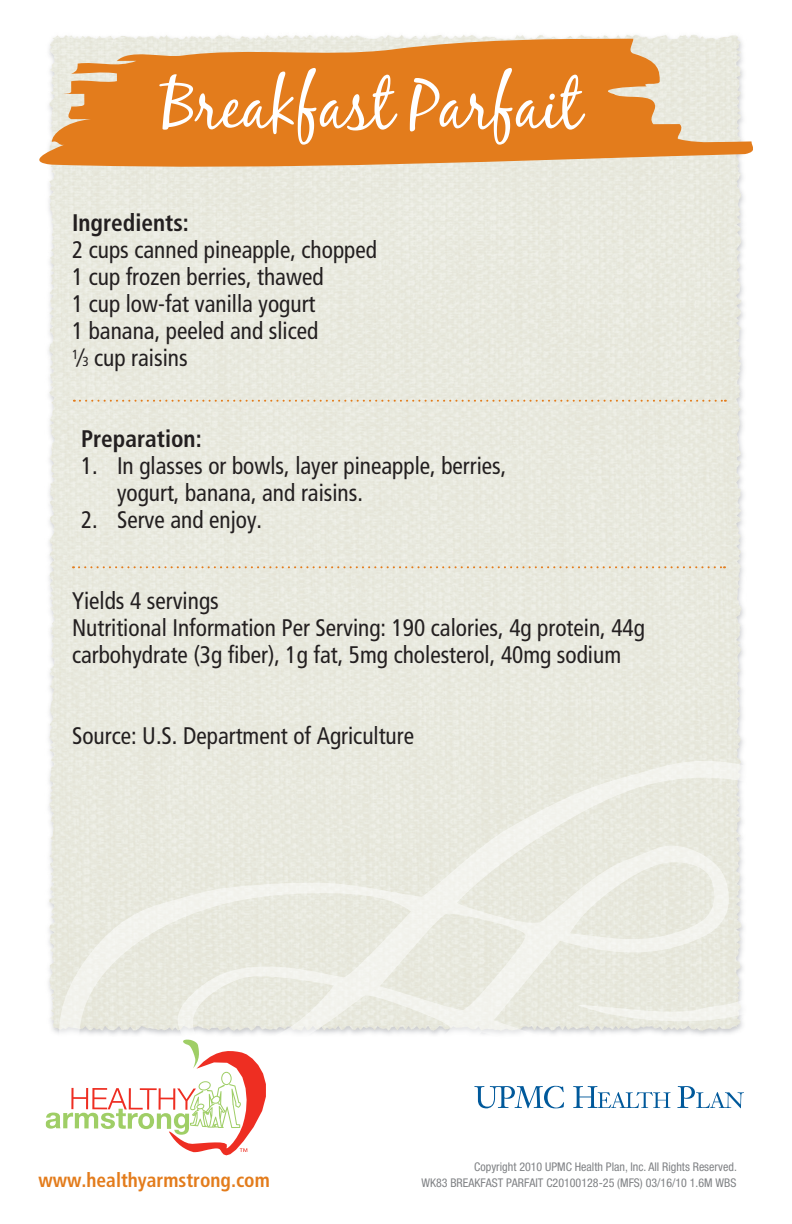
<style>
.page{position:relative;width:792px;height:1224px;background:#fff}
.page>*{position:absolute;margin:0;border:0;box-sizing:border-box;transform-origin:0 0}
.t1{font:68px "Black Jack";color:#fff}
.t2{font:condensed 24px/27px "Frutiger LT Std";color:#231f20}
.t3{font:700 condensed 24px "Frutiger LT Std";color:#231f20}
.t4{font:700 condensed 20px "Frutiger LT Std";color:#e37c1c}
.t5{font:condensed 12px "Helvetica Neue LT Pro";color:#808285}
.s1{font-size:13.2px}
</style>
<div class="page">
<div style="left:48px;top:35px;width:696px;height:998px;background:#e8e9de"></div>
<svg style="left:57px;top:759px;width:687px;height:397px;fill:#eaece2"></svg>
<svg style="left:474px;top:1086px;width:90px;height:22px"></svg>
<svg style="left:573px;top:1086px;width:97px;height:22px"></svg>
<svg style="left:677px;top:1086px;width:67px;height:22px"></svg>
<svg style="left:46px;top:1039px;width:220px;height:116px"></svg>
<svg style="left:39px;top:38px;width:714px;height:130px;background:#e59950"></svg>
<svg style="left:73px;top:566px;width:652px;height:2px"></svg>
<svg style="left:74px;top:400px;width:652px;height:2px"></svg>
<p class="t1" style="left:162px;top:64px;width:421px">Breakfast Parfait</p>
<p class="t3" style="left:72px;top:209px;width:118px">Ingredients:</p>
<p class="t2" style="left:72px;top:237px;width:307px">2 cups canned pineapple, chopped</p>
<p class="t2" style="left:72px;top:264px;width:253px">1 cup frozen berries, thawed</p>
<p class="t2" style="left:72px;top:291px;width:245px">1 cup low-fat vanilla yogurt</p>
<p class="t2" style="left:72px;top:318px;width:248px">1 banana, peeled and sliced</p>
<p class="t2" style="left:72px;top:345px;width:117px"><sup>1</sup>⁄<span class="s1">3</span> cup raisins</p>
<p class="t3" style="left:81px;top:425px;width:122px">Preparation:</p>
<p class="t2" style="left:117px;top:453px;width:391px;text-indent:-36px">1. In glasses or bowls, layer pineapple, berries, yogurt, banana, and raisins.</p>
<p class="t2" style="left:81px;top:507px;width:183px">2. Serve and enjoy.</p>
<p class="t2" style="left:72px;top:588px;width:148px">Yields 4 servings</p>
<p class="t2" style="left:72px;top:615px;width:574px">Nutritional Information Per Serving: 190 calories, 4g protein, 44g carbohydrate (3g fiber), 1g fat, 5mg cholesterol, 40mg sodium</p>
<p class="t2" style="left:72px;top:723px;width:344px">Source: U.S. Department of Agriculture</p>
<p class="t5" style="left:474px;top:1160px;width:264px">Copyright 2010 UPMC Health Plan, Inc. All Rights Reserved.</p>
<p class="t4" style="left:38px;top:1168px;width:233px">www.healthyarmstrong.com</p>
<p class="t5" style="left:421px;top:1176px;width:43px">WK83 Breakfast</p>
<p class="t5" style="left:506px;top:1176px;width:13px">Parfait</p>
<p class="t5" style="left:546px;top:1176px;width:192px">C20100128-25 (MFS) 03/16/10 1.6M WBS</p>
</div>
